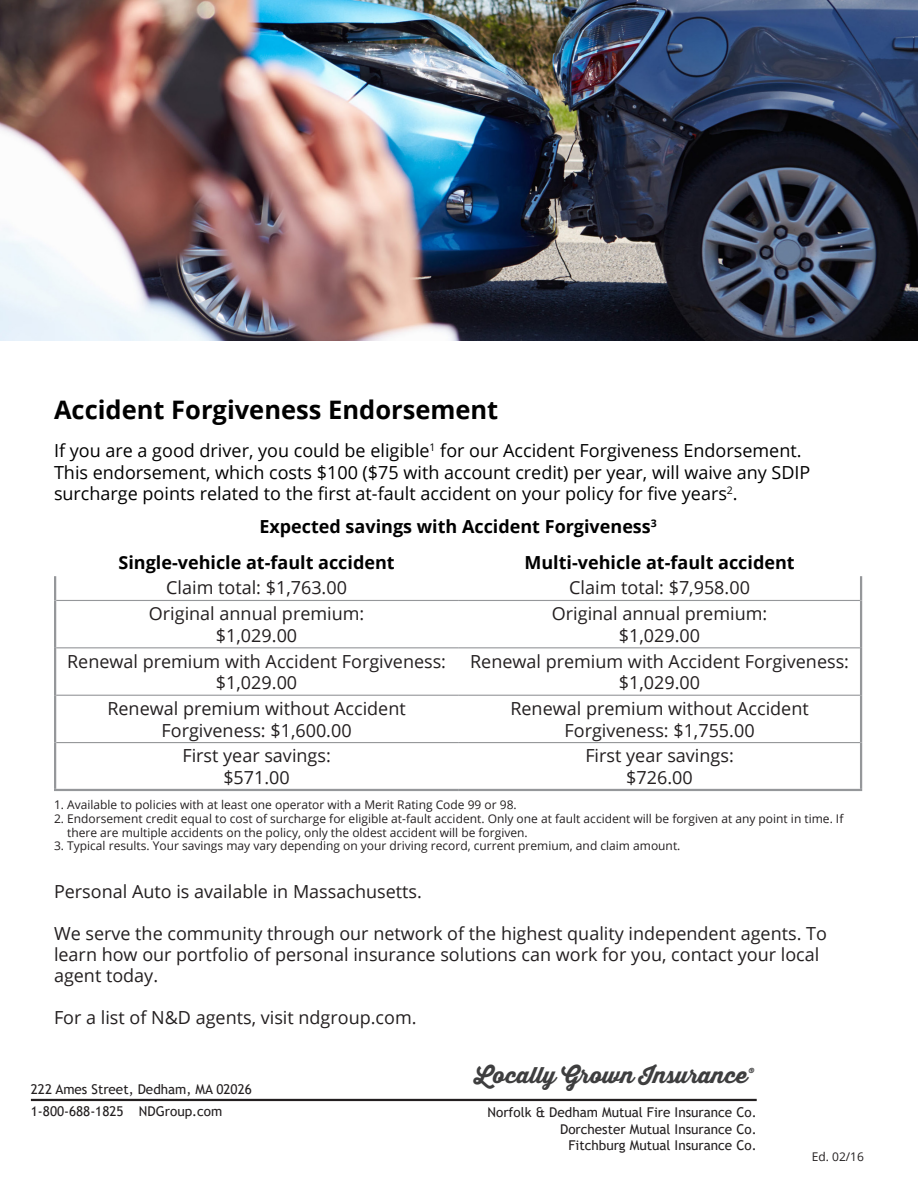
<style>
.page{position:relative;width:918px;height:1188px;background:#fff}
.page>*{position:absolute;margin:0;border:0;box-sizing:border-box;transform-origin:0 0}
.t1{font:700 25.5px "Open Sans";color:#000}
.t2{font:22.2px "Thirsty Script Extrabold Demo";color:#3e3e3f}
.t3{font:18px/21.6px "Open Sans";color:#231f20;text-align:center}
.t4{font:18px/21.6px "Open Sans";color:#000}
.t5{font:700 18px/35.2px "Open Sans";color:#000}
.t6{font:13.5px/16.2px "Trebuchet MS";color:#231f20}
.t7{font:12px/13.8px "Open Sans";color:#231f20}
</style>
<div class="page">
<hr style="left:54px;top:576px;width:2px;height:24px;background:#95979a">
<hr style="left:860px;top:576px;width:2px;height:24px;background:#95979a">
<hr style="left:54px;top:600px;width:2px;height:48px;background:#95979a">
<hr style="left:860px;top:600px;width:2px;height:48px;background:#95979a">
<hr style="left:54px;top:648px;width:2px;height:47px;background:#95979a">
<hr style="left:860px;top:648px;width:2px;height:47px;background:#95979a">
<hr style="left:54px;top:695px;width:2px;height:48px;background:#95979a">
<hr style="left:860px;top:695px;width:2px;height:48px;background:#95979a">
<hr style="left:54px;top:743px;width:2px;height:46px;background:#95979a">
<hr style="left:860px;top:743px;width:2px;height:46px;background:#95979a">
<hr style="left:54px;top:789px;width:404px;height:2px;background:#95979a">
<hr style="left:458px;top:789px;width:404px;height:2px;background:#95979a">
<hr style="left:56px;top:600px;width:402px;height:1px;background:#95979a">
<hr style="left:458px;top:600px;width:402px;height:1px;background:#95979a">
<hr style="left:56px;top:647px;width:402px;height:1px;background:#95979a">
<hr style="left:458px;top:647px;width:402px;height:1px;background:#95979a">
<hr style="left:56px;top:695px;width:402px;height:1px;background:#95979a">
<hr style="left:458px;top:695px;width:402px;height:1px;background:#95979a">
<hr style="left:56px;top:742px;width:402px;height:1px;background:#95979a">
<hr style="left:458px;top:742px;width:402px;height:1px;background:#95979a">
<hr style="left:31px;top:1099px;width:726px;height:2px;background:#231f20">
<img style="left:0;top:0;width:918px;height:340px">
<h1 class="t1" style="left:54px;top:399px;width:446px">Accident Forgiveness Endorsement</h1>
<p class="t4" style="left:54px;top:441px;width:758px">If you are a good driver, you could be eligible<sup>1</sup> for our Accident Forgiveness Endorsement.<br>This endorsement, which costs $100 ($75 with account credit) per year, will waive any SDIP surcharge points related to the first at-fault accident on your policy for five years<sup>2</sup>.</p>
<p class="t5" style="left:118px;top:511px;width:540px;text-indent:141px">Expected savings with Accident Forgiveness<sup>3<br></sup>Single-vehicle at-fault accident</p>
<p class="t5" style="left:524px;top:546px;width:272px">Multi-vehicle at-fault accident</p>
<p class="t3" style="left:166px;top:579px;width:182px">Claim total: $1,763.00</p>
<p class="t3" style="left:569px;top:579px;width:182px">Claim total: $7,958.00</p>
<p class="t3" style="left:149px;top:605px;width:217px">Original annual premium: $1,029.00</p>
<p class="t3" style="left:552px;top:605px;width:217px">Original annual premium: $1,029.00</p>
<p class="t3" style="left:67px;top:652px;width:380px">Renewal premium with Accident Forgiveness: $1,029.00</p>
<p class="t3" style="left:470px;top:652px;width:380px">Renewal premium with Accident Forgiveness: $1,029.00</p>
<p class="t3" style="left:107px;top:699px;width:300px">Renewal premium without Accident<br>Forgiveness: $1,600.00</p>
<p class="t3" style="left:510px;top:699px;width:300px">Renewal premium without Accident<br>Forgiveness: $1,755.00</p>
<p class="t3" style="left:182px;top:747px;width:150px">First year savings: $571.00</p>
<p class="t3" style="left:585px;top:747px;width:150px">First year savings: $726.00</p>
<p class="t7" style="left:54px;top:799px;width:464px">1. Available to policies with at least one operator with a Merit Rating Code 99 or 98.</p>
<p class="t7" style="left:67px;top:813px;width:778px;text-indent:-13px">2. Endorsement credit equal to cost of surcharge for eligible at-fault accident. Only one at fault accident will be forgiven at any point in time. If there are multiple accidents on the policy, only the oldest accident will be forgiven.</p>
<p class="t7" style="left:54px;top:840px;width:628px">3. Typical results. Your savings may vary depending on your driving record, current premium, and claim amount.</p>
<p class="t3" style="left:54px;top:882px;width:369px">Personal Auto is available in Massachusetts.</p>
<p class="t3" style="left:54px;top:924px;width:774px;line-height:21px;text-align:left">We serve the community through our network of the highest quality independent agents. To learn how our portfolio of personal insurance solutions can work for you, contact your local agent today.</p>
<p class="t3" style="left:54px;top:1008px;width:364px">For a list of N&amp;D agents, visit ndgroup.com.</p>
<p class="t6" style="left:31px;top:1079px;width:222px;line-height:22.2px">222 Ames Street, Dedham, MA 02026<br>1-800-688-1825 NDGroup.com</p>
<p class="t2" style="left:475px;top:1064px;width:280px">Locally Grown Insurance<sup>®</sup></p>
<p class="t6" style="left:488px;top:1106px;width:271px;text-align:right">Norfolk &amp; Dedham Mutual Fire Insurance Co.<br>Dorchester Mutual Insurance Co.<br>Fitchburg Mutual Insurance Co.</p>
<p class="t7" style="left:812px;top:1151px;width:54px">Ed. 02/16</p>
</div>
